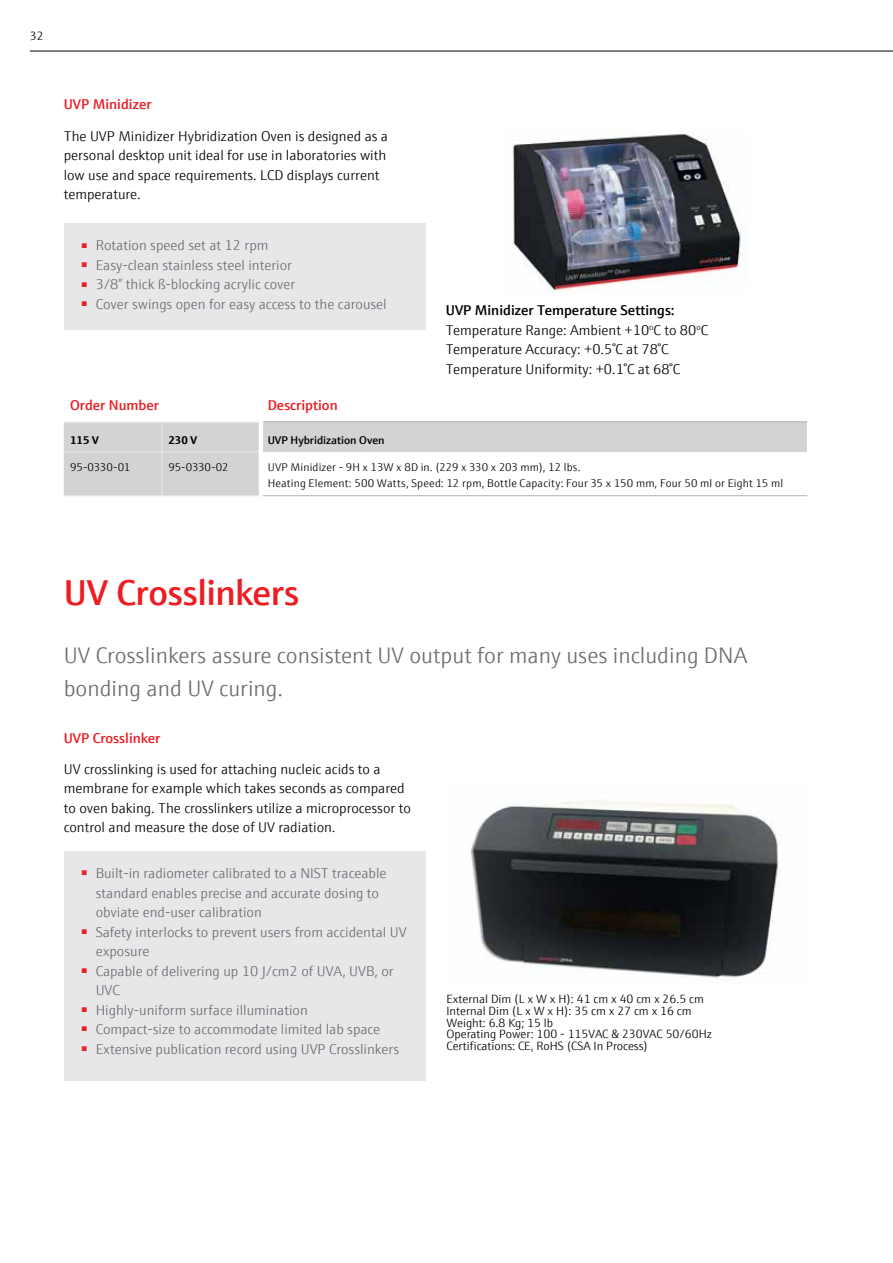
<style>
.page{position:relative;width:893px;height:1263px;background:#fff}
.page>*{position:absolute;margin:0;border:0;box-sizing:border-box;transform-origin:0 0}
.t1{font:600 36px "E+H Sans";letter-spacing:-.01em;color:#ed1d24}
.t2{font:300 22.5px/32.4px "E+H Sans";color:#6d6e71}
.t3{font:300 14.25px/19.5px "E+H Sans";color:#000}
.t4{font:300 14.25px/19.5px "E+H Sans";color:#6d6e71}
.t5{font:600 14.25px "E+H Sans";color:#ed1d24}
.t6{font:300 12px/11.7px "E+H Sans";color:#000}
.t7{font:300 11.25px/16.5px "E+H Sans";letter-spacing:.01em;color:#000}
.t8{font:600 11.25px "E+H Sans";color:#000}
.t9{font:700 11.25px "E+H Sans";color:#000}
.s1{font-weight:600}
</style>
<div class="page">
<div style="left:64px;top:223px;width:361px;height:107px;background:#e6e7e8"></div>
<img style="left:512px;top:134px;width:235px;height:159px">
<div style="left:263px;top:422px;width:544px;height:30px;background:#d1d3d4"></div>
<hr style="left:263px;top:495px;width:544px;height:1px;background:#bcbec0">
<hr style="left:263px;top:421px;width:544px;height:1px;background:#bcbec0">
<svg style="left:64px;top:421px;width:199px;height:75px;background:#d3d5d6"></svg>
<img style="left:471px;top:801px;width:311px;height:177px">
<div style="left:64px;top:851px;width:361px;height:230px;background:#e6e7e8"></div>
<hr style="left:30px;top:51px;width:863px;height:1px;background:#000">
<p class="t6" style="left:30px;top:29px;width:15px">32</p>
<p class="t5" style="left:64px;top:93px;width:89px">UVP Minidizer</p>
<p class="t3" style="left:64px;top:125px;width:326px">The UVP Minidizer Hybridization Oven is designed as a personal desktop unit ideal for use in laboratories with low use and space requirements. LCD displays current temperature.</p>
<p class="t4" style="left:81px;top:235px;width:189px"><sup>■</sup> Rotation speed set at 12 rpm</p>
<p class="t4" style="left:81px;top:254px;width:213px"><sup>■</sup> Easy-clean stainless steel interior</p>
<p class="t4" style="left:81px;top:274px;width:216px"><sup>■</sup> 3/8” thick ß-blocking acrylic cover</p>
<p class="t4" style="left:81px;top:293px;width:307px"><sup>■</sup> Cover swings open for easy access to the carousel</p>
<p class="t3" style="left:446px;top:300px;width:264px"><span class="s1">UVP Minidizer Temperature Settings:<br></span>Temperature Range: Ambient +10<sup>o</sup>C to 80<sup>o</sup>C Temperature Accuracy: +0.5°C at 78°C Temperature Uniformity: +0.1°C at 68°C</p>
<p class="t5" style="left:70px;top:394px;width:90px">Order Number</p>
<p class="t5" style="left:268px;top:394px;width:72px">Description</p>
<p class="t9" style="left:70px;top:431px;width:30px">115 V</p>
<p class="t9" style="left:168px;top:431px;width:30px">230 V</p>
<p class="t8" style="left:268px;top:431px;width:118px">UVP Hybridization Oven</p>
<p class="t7" style="left:70px;top:458px;width:62px">95-0330-01</p>
<p class="t7" style="left:168px;top:458px;width:62px">95-0330-02</p>
<p class="t7" style="left:268px;top:458px;width:517px">UVP Minidizer - 9H x 13W x 8D in. (229 x 330 x 203 mm), 12 lbs.<br>Heating Element: 500 Watts, Speed: 12 rpm, Bottle Capacity: Four 35 x 150 mm, Four 50 ml or Eight 15 ml</p>
<h1 class="t1" style="left:64px;top:565px;width:237px">UV Crosslinkers</h1>
<h2 class="t2" style="left:64px;top:638px;width:685px">UV Crosslinkers assure consistent UV output for many uses including DNA bonding and UV curing.</h2>
<p class="t5" style="left:64px;top:727px;width:98px">UVP Crosslinker</p>
<p class="t3" style="left:64px;top:758px;width:349px">UV crosslinking is used for attaching nucleic acids to a membrane for example which takes seconds as compared to oven baking. The crosslinkers utilize a microprocessor to control and measure the dose of UV radiation.</p>
<p class="t4" style="left:96px;top:862px;width:292px;text-indent:-15px"><sup>■</sup> Built-in radiometer calibrated to a NIST traceable standard enables precise and accurate dosing to obviate end-user calibration</p>
<p class="t4" style="left:96px;top:921px;width:312px;text-indent:-15px"><sup>■</sup> Safety interlocks to prevent users from accidental UV exposure</p>
<p class="t4" style="left:96px;top:960px;width:300px;text-indent:-15px"><sup>■</sup> Capable of delivering up 10 J/cm2 of UVA, UVB, or<br>UVC</p>
<p class="t4" style="left:81px;top:999px;width:229px"><sup>■</sup> Highly-uniform surface illumination</p>
<p class="t4" style="left:81px;top:1018px;width:301px"><sup>■</sup> Compact-size to accommodate limited lab space</p>
<p class="t4" style="left:81px;top:1038px;width:320px"><sup>■</sup> Extensive publication record using UVP Crosslinkers</p>
<p class="t6" style="left:446px;top:992px;width:267px">External Dim (L x W x H): 41 cm x 40 cm x 26.5 cm Internal Dim (L x W x H): 35 cm x 27 cm x 16 cm Weight: 6.8 Kg; 15 lb<br>Operating Power: 100 - 115VAC &amp; 230VAC 50/60Hz Certifications: CE, RoHS (CSA In Process)</p>
</div>
